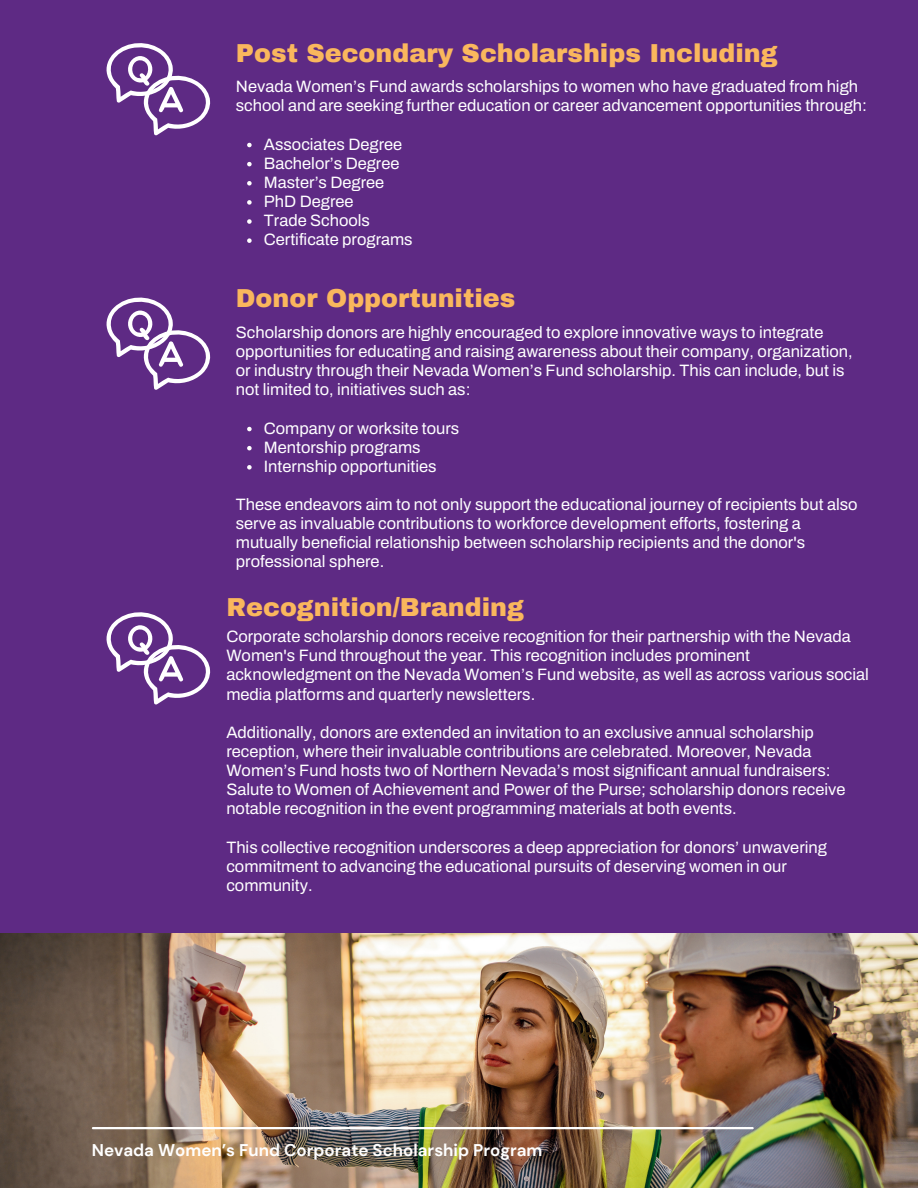
<style>
.page{position:relative;width:918px;height:1188px;background:#5e2a84}
.page>*{position:absolute;margin:0;border:0;box-sizing:border-box;transform-origin:0 0}
.t1{font:900 25.35px "Archivo";color:#fab75d}
.t2{font:700 16.95px "DM Sans";color:#fff}
.t3{font:16.5px/19.2px "Archivo";color:#fff}
</style>
<div class="page">
<svg style="left:106px;top:43px;width:105px;height:92px"></svg>
<svg style="left:106px;top:297px;width:105px;height:93px"></svg>
<svg style="left:106px;top:612px;width:105px;height:93px"></svg>
<img style="left:0;top:933px;width:918px;height:255px">
<svg style="left:247px;top:143px;width:5px;height:4px"></svg>
<svg style="left:247px;top:162px;width:5px;height:4px"></svg>
<svg style="left:247px;top:181px;width:5px;height:5px"></svg>
<svg style="left:247px;top:200px;width:5px;height:5px"></svg>
<svg style="left:247px;top:219px;width:5px;height:5px"></svg>
<svg style="left:247px;top:238px;width:5px;height:5px"></svg>
<svg style="left:247px;top:427px;width:5px;height:4px"></svg>
<svg style="left:247px;top:446px;width:5px;height:4px"></svg>
<svg style="left:247px;top:465px;width:5px;height:5px"></svg>
<hr style="left:93px;top:1127px;width:660px;height:2px;background:#fff">
<h1 class="t1" style="left:236px;top:37px;width:543px">Post Secondary Scholarships Including</h1>
<p class="t3" style="left:236px;top:77px;width:633px">Nevada Women’s Fund awards scholarships to women who have graduated from high school and are seeking further education or career advancement opportunities through:</p>
<p class="t3" style="left:264px;top:134px;width:150px">Associates Degree<br>Bachelor’s Degree<br>Master’s Degree<br>PhD Degree<br>Trade Schools<br>Certificate programs</p>
<h1 class="t1" style="left:236px;top:283px;width:281px">Donor Opportunities</h1>
<p class="t3" style="left:236px;top:323px;width:618px">Scholarship donors are highly encouraged to explore innovative ways to integrate opportunities for educating and raising awareness about their company, organization, or industry through their Nevada Women’s Fund scholarship. This can include, but is not limited to, initiatives such as:</p>
<p class="t3" style="left:264px;top:418px;width:197px">Company or worksite tours<br>Mentorship programs<br>Internship opportunities</p>
<p class="t3" style="left:236px;top:495px;width:623px">These endeavors aim to not only support the educational journey of recipients but also serve as invaluable contributions to workforce development efforts, fostering a mutually beneficial relationship between scholarship recipients and the donor's professional sphere.</p>
<h1 class="t1" style="left:226px;top:592px;width:299px">Recognition/Branding</h1>
<p class="t3" style="left:226px;top:627px;width:644px">Corporate scholarship donors receive recognition for their partnership with the Nevada Women's Fund throughout the year. This recognition includes prominent acknowledgment on the Nevada Women’s Fund website, as well as across various social media platforms and quarterly newsletters.</p>
<p class="t3" style="left:226px;top:723px;width:621px">Additionally, donors are extended an invitation to an exclusive annual scholarship reception, where their invaluable contributions are celebrated. Moreover, Nevada Women’s Fund hosts two of Northern Nevada’s most significant annual fundraisers:<br>Salute to Women of Achievement and Power of the Purse; scholarship donors receive notable recognition in the event programming materials at both events.</p>
<p class="t3" style="left:226px;top:837px;width:602px">This collective recognition underscores a deep appreciation for donors’ unwavering commitment to advancing the educational pursuits of deserving women in our community.</p>
<p class="t2" style="left:92px;top:1139px;width:452px">Nevada Women’s Fund Corporate Scholarship Program</p>
</div>
